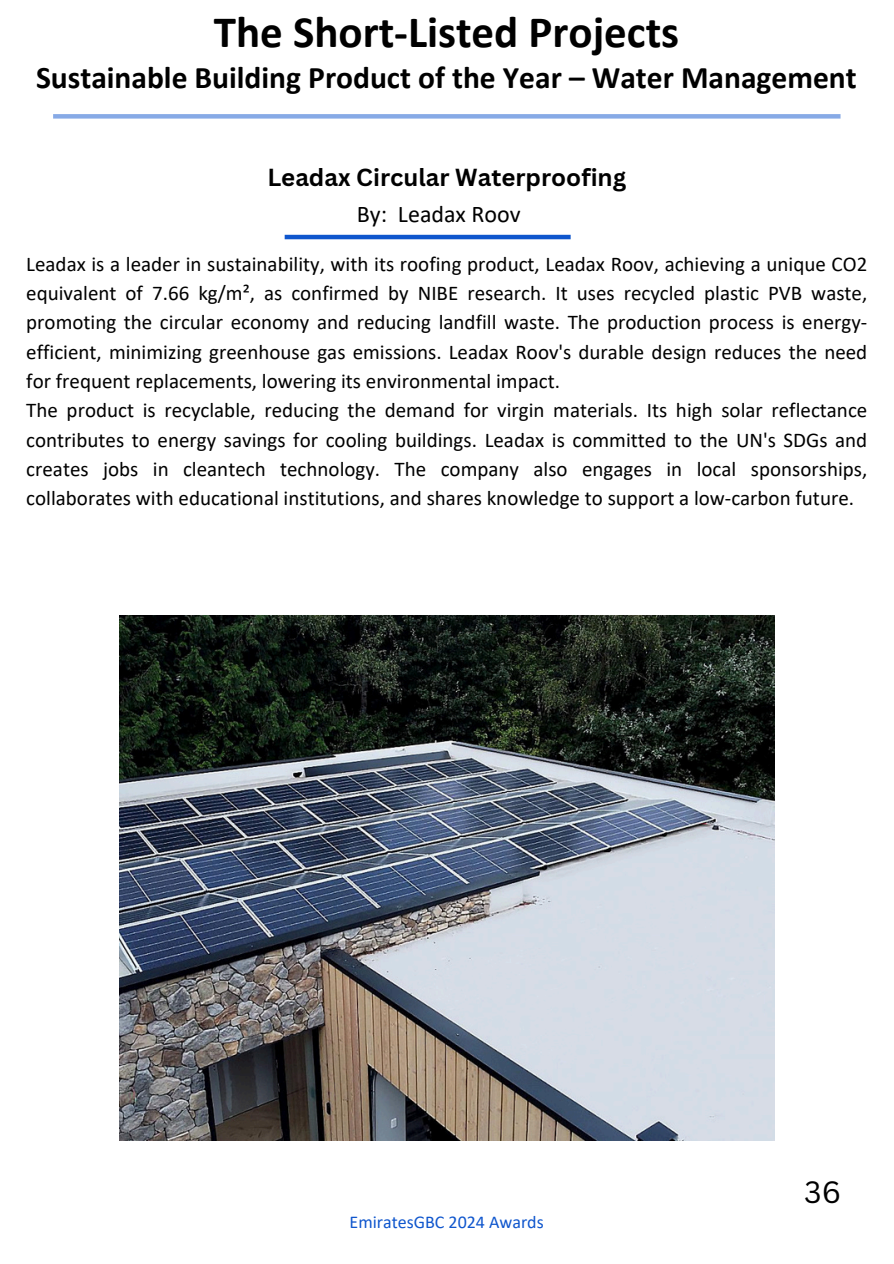
<style>
.page{position:relative;width:894px;height:1264px;background:#fff}
.page>*{position:absolute;margin:0;border:0;box-sizing:border-box;transform-origin:0 0}
.t1{font:700 45px "Calibri";color:#000}
.t2{font:700 31.5px "Calibri";color:#000}
.t3{font:30px "Canva Sans";color:#000}
.t4{font:700 24px "Canva Sans";color:#000}
.t5{font:24px "Calibri";color:#000}
.t6{font:21px/29.2px "Calibri";color:#000}
.t7{font:18px "Calibri";color:#0f56cd}
</style>
<div class="page">
<div style="left:53px;top:114px;width:787px;height:5px;background:#87aae6"></div>
<hr style="left:284px;top:235px;width:286px;height:4px;background:#0f56cd">
<img style="left:119px;top:615px;width:655px;height:525px">
<h2 class="t1" style="left:214px;top:13px;width:466px">The Short-Listed Projects</h2>
<p class="t2" style="left:36px;top:65px;width:821px">Sustainable Building Product of the Year – Water Management</p>
<h4 class="t4" style="left:267px;top:161px;width:360px">Leadax Circular Waterproofing</h4>
<p class="t5" style="left:356px;top:204px;width:165px">By: Leadax Roov</p>
<h5 class="t6" style="left:26px;top:251px;width:842px">Leadax is a leader in sustainability, with its roofing product, Leadax Roov, achieving a unique CO2 equivalent of 7.66 kg/m², as confirmed by NIBE research. It uses recycled plastic PVB waste, promoting the circular economy and reducing landfill waste. The production process is energy&shy;efficient, minimizing greenhouse gas emissions. Leadax Roov's durable design reduces the need for frequent replacements, lowering its environmental impact.<br>The product is recyclable, reducing the demand for virgin materials. Its high solar reflectance contributes to energy savings for cooling buildings. Leadax is committed to the UN's SDGs and creates jobs in cleantech technology. The company also engages in local sponsorships, collaborates with educational institutions, and shares knowledge to support a low-carbon future.</h5>
<h1 class="t7" style="left:349px;top:1214px;width:196px">EmiratesGBC 2024 Awards</h1>
<h3 class="t3" style="left:804px;top:1170px;width:38px">36</h3>
</div>
